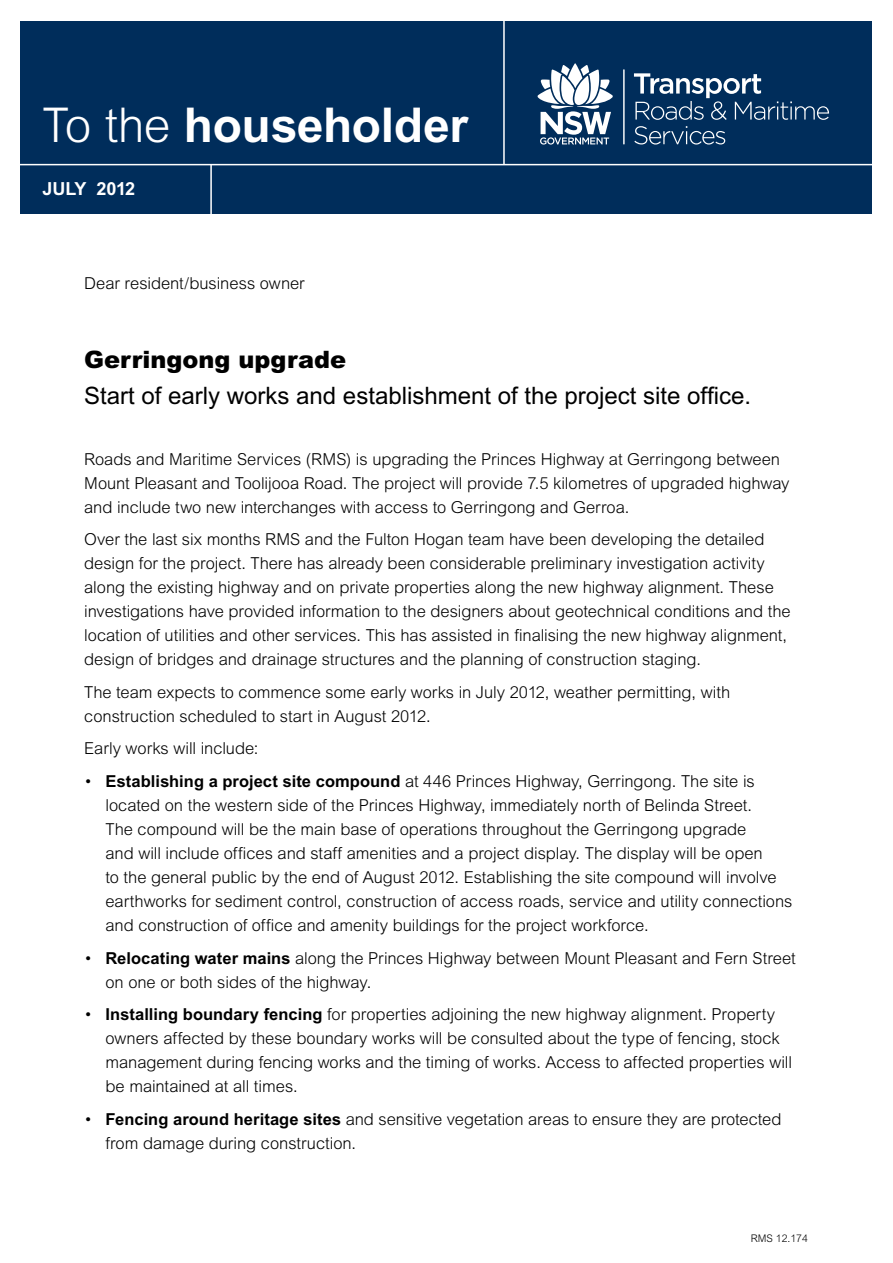
<style>
.page{position:relative;width:893px;height:1263px;background:#fff}
.page>*{position:absolute;margin:0;border:0;box-sizing:border-box;transform-origin:0 0}
.t1{font:700 48px "Arial MT Std";letter-spacing:-.01em;color:#fff}
.t2{font:24px "Arial MT Std";color:#000}
.t3{font:900 24px "Arial MT Std";color:#000}
.t4{font:700 18px "Arial MT Std";letter-spacing:-.015em;color:#fff}
.t5{font:300 16.5px/24px "Arial MT Std";letter-spacing:-.005em;color:#000}
.t6{font:300 10.5px "Arial MT Std";color:#000}
.s1{font-weight:300}
.s2{font-weight:700}
</style>
<div class="page">
<div style="left:20px;top:21px;width:852px;height:193px;background:#002d5b"></div>
<hr style="left:14px;top:164px;width:868px;height:1px;background:#fff">
<hr style="left:210px;top:165px;width:2px;height:51px;background:#fff">
<hr style="left:503px;top:15px;width:2px;height:150px;background:#fff">
<hr style="left:623px;top:69px;width:2px;height:75px;background:#fff">
<svg style="left:538px;top:63px;width:75px;height:82px"></svg>
<svg style="left:634px;top:73px;width:195px;height:47px"></svg>
<svg style="left:634px;top:126px;width:91px;height:19px"></svg>
<h1 class="t1" style="left:43px;top:97px;width:427px"><span class="s1">To the</span> householder</h1>
<p class="t4" style="left:43px;top:178px;width:94px">JULY 2012</p>
<p class="t5" style="left:84px;top:272px;width:222px">Dear resident/business owner</p>
<h2 class="t3" style="left:84px;top:345px;width:263px">Gerringong upgrade</h2>
<h2 class="t2" style="left:84px;top:382px;width:668px">Start of early works and establishment of the project site office.</h2>
<p class="t5" style="left:84px;top:447px;width:707px">Roads and Maritime Services (RMS) is upgrading the Princes Highway at Gerringong between<br>Mount Pleasant and Toolijooa Road. The project will provide 7.5 kilometres of upgraded highway and include two new interchanges with access to Gerringong and Gerroa.</p>
<p class="t5" style="left:84px;top:528px;width:708px">Over the last six months RMS and the Fulton Hogan team have been developing the detailed design for the project. There has already been considerable preliminary investigation activity along the existing highway and on private properties along the new highway alignment. These investigations have provided information to the designers about geotechnical conditions and the location of utilities and other services. This has assisted in finalising the new highway alignment, design of bridges and drainage structures and the planning of construction staging.</p>
<p class="t5" style="left:84px;top:680px;width:647px">The team expects to commence some early works in July 2012, weather permitting, with construction scheduled to start in August 2012.</p>
<p class="t5" style="left:84px;top:737px;width:176px">Early works will include:</p>
<p class="t5" style="left:105px;top:769px;width:688px;text-indent:-21px">• <span class="s2">Establishing a project site compound</span> at 446 Princes Highway, Gerringong. The site is located on the western side of the Princes Highway, immediately north of Belinda Street.<br>The compound will be the main base of operations throughout the Gerringong upgrade<br>and will include offices and staff amenities and a project display. The display will be open<br>to the general public by the end of August 2012. Establishing the site compound will involve earthworks for sediment control, construction of access roads, service and utility connections and construction of office and amenity buildings for the project workforce.</p>
<p class="t5" style="left:105px;top:946px;width:692px;text-indent:-21px">• <span class="s2">Relocating water mains</span> along the Princes Highway between Mount Pleasant and Fern Street on one or both sides of the highway.</p>
<p class="t5" style="left:105px;top:1002px;width:688px;text-indent:-21px">• <span class="s2">Installing boundary fencing</span> for properties adjoining the new highway alignment. Property owners affected by these boundary works will be consulted about the type of fencing, stock management during fencing works and the timing of works. Access to affected properties will be maintained at all times.</p>
<p class="t5" style="left:105px;top:1107px;width:678px;text-indent:-21px">• <span class="s2">Fencing around heritage sites</span> and sensitive vegetation areas to ensure they are protected from damage during construction.</p>
<p class="t6" style="left:751px;top:1232px;width:59px">RMS 12.174</p>
</div>
